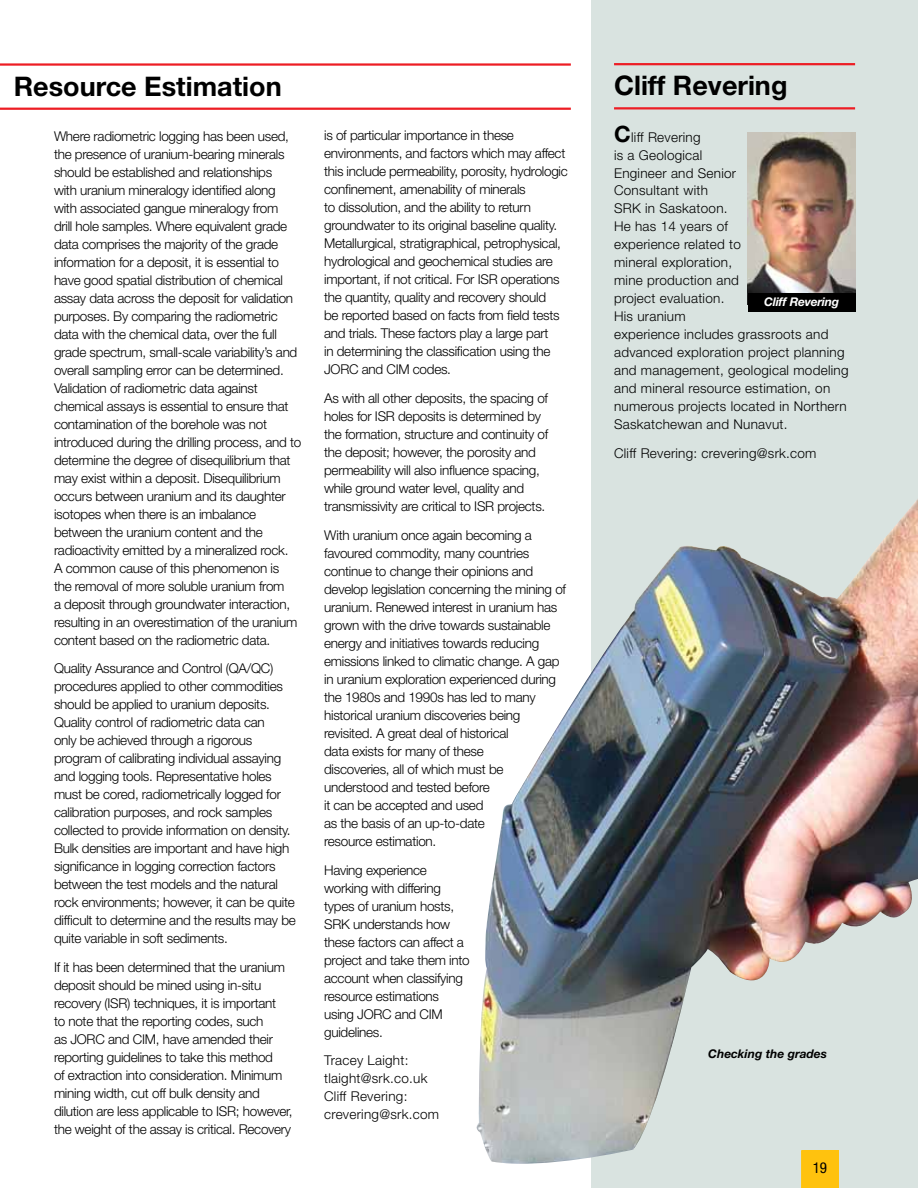
<style>
.page{position:relative;width:918px;height:1188px;background:#fff}
.page>*{position:absolute;margin:0;border:0;box-sizing:border-box;transform-origin:0 0}
.t1{font:700 27px "Helvetica Neue";color:#000}
.t2{font:condensed 15px "Helvetica Neue";color:#000}
.t3{font:300 13.5px/18px "Helvetica Neue";letter-spacing:-.02em;color:#000}
.t4{font:300 13.5px/18px "Helvetica Neue";letter-spacing:.02em;color:#000}
.t5{font:italic 700 12px "Helvetica Neue";color:#000}
.t6{font:italic 700 12px "Helvetica Neue";letter-spacing:-.02em;color:#fff}
.s1{font-weight:700;font-size:22.5px}
</style>
<div class="page">
<div style="left:591px;top:0;width:327px;height:1188px;background:#d9e3e0"></div>
<hr style="left:0;top:63px;width:571px;height:3px;background:#ed1d24">
<hr style="left:0;top:108px;width:571px;height:2px;background:#ed1d24">
<img style="left:476px;top:498px;width:442px;height:673px">
<svg style="left:801px;top:1150px;width:38px;height:38px"></svg>
<hr style="left:614px;top:63px;width:241px;height:2px;background:#ed1d24">
<hr style="left:614px;top:107px;width:241px;height:2px;background:#ed1d24">
<img style="left:748px;top:133px;width:108px;height:161px">
<div style="left:748px;top:294px;width:108px;height:18px;background:#000"></div>
<h1 class="t1" style="left:14px;top:69px;width:269px">Resource Estimation</h1>
<p class="t3" style="left:54px;top:127px;width:249px">Where radiometric logging has been used, the presence of uranium-bearing minerals should be established and relationships<br>with uranium mineralogy identified along with associated gangue mineralogy from<br>drill hole samples. Where equivalent grade data comprises the majority of the grade information for a deposit, it is essential to have good spatial distribution of chemical assay data across the deposit for validation purposes. By comparing the radiometric data with the chemical data, over the full grade spectrum, small-scale variability’s and overall sampling error can be determined.<br>Validation of radiometric data against chemical assays is essential to ensure that contamination of the borehole was not introduced during the drilling process, and to determine the degree of disequilibrium that may exist within a deposit. Disequilibrium occurs between uranium and its daughter isotopes when there is an imbalance between the uranium content and the radioactivity emitted by a mineralized rock.<br>A common cause of this phenomenon is<br>the removal of more soluble uranium from<br>a deposit through groundwater interaction, resulting in an overestimation of the uranium content based on the radiometric data.</p>
<p class="t3" style="left:54px;top:659px;width:243px">Quality Assurance and Control (QA/QC) procedures applied to other commodities should be applied to uranium deposits.<br>Quality control of radiometric data can<br>only be achieved through a rigorous program of calibrating individual assaying and logging tools. Representative holes must be cored, radiometrically logged for calibration purposes, and rock samples collected to provide information on density.<br>Bulk densities are important and have high significance in logging correction factors between the test models and the natural rock environments; however, it can be quite difficult to determine and the results may be quite variable in soft sediments.</p>
<p class="t3" style="left:54px;top:958px;width:240px">If it has been determined that the uranium deposit should be mined using in-situ recovery (ISR) techniques, it is important<br>to note that the reporting codes, such<br>as JORC and CIM, have amended their reporting guidelines to take this method<br>of extraction into consideration. Minimum mining width, cut off bulk density and dilution are less applicable to ISR; however, the weight of the assay is critical. Recovery</p>
<p class="t3" style="left:324px;top:126px;width:245px">is of particular importance in these environments, and factors which may affect this include permeability, porosity, hydrologic confinement, amenability of minerals<br>to dissolution, and the ability to return groundwater to its original baseline quality.<br>Metallurgical, stratigraphical, petrophysical, hydrological and geochemical studies are important, if not critical. For ISR operations the quantity, quality and recovery should<br>be reported based on facts from field tests and trials. These factors play a large part<br>in determining the classification using the JORC and CIM codes.</p>
<p class="t3" style="left:324px;top:389px;width:226px">As with all other deposits, the spacing of holes for ISR deposits is determined by the formation, structure and continuity of the deposit; however, the porosity and permeability will also influence spacing, while ground water level, quality and transmissivity are critical to ISR projects.</p>
<p class="t3" style="left:324px;top:526px;width:243px">With uranium once again becoming a favoured commodity, many countries continue to change their opinions and develop legislation concerning the mining of uranium. Renewed interest in uranium has grown with the drive towards sustainable energy and initiatives towards reducing emissions linked to climatic change. A gap in uranium exploration experienced during the 1980s and 1990s has led to many historical uranium discoveries being revisited. A great deal of historical<br>data exists for many of these<br>discoveries, all of which must be understood and tested before<br>it can be accepted and used<br>as the basis of an up-to-date<br>resource estimation.</p>
<p class="t3" style="left:324px;top:860px;width:147px">Having experience working with differing types of uranium hosts,<br>SRK understands how these factors can affect a project and take them into account when classifying resource estimations using JORC and CIM guidelines.</p>
<p class="t4" style="left:324px;top:1051px;width:116px">Tracey Laight: tlaight@srk.co.uk<br>Cliff Revering: crevering@srk.com</p>
<h1 class="t1" style="left:614px;top:69px;width:175px">Cliff Revering</h1>
<p class="t4" style="left:614px;top:127px;width:236px"><span class="s1">C</span>liff Revering<br>is a Geological<br>Engineer and Senior<br>Consultant with<br>SRK in Saskatoon.<br>He has 14 years of<br>experience related to<br>mineral exploration,<br>mine production and<br>project evaluation.<br>His uranium<br>experience includes grassroots and advanced exploration project planning and management, geological modeling and mineral resource estimation, on numerous projects located in Northern<br>Saskatchewan and Nunavut.</p>
<p class="t4" style="left:614px;top:444px;width:204px">Cliff Revering: crevering@srk.com</p>
<p class="t6" style="left:764px;top:295px;width:76px">Cliff Revering</p>
<p class="t5" style="left:708px;top:1046px;width:120px">Checking the grades</p>
<p class="t2" style="left:813px;top:1160px;width:16px">19</p>
</div>
